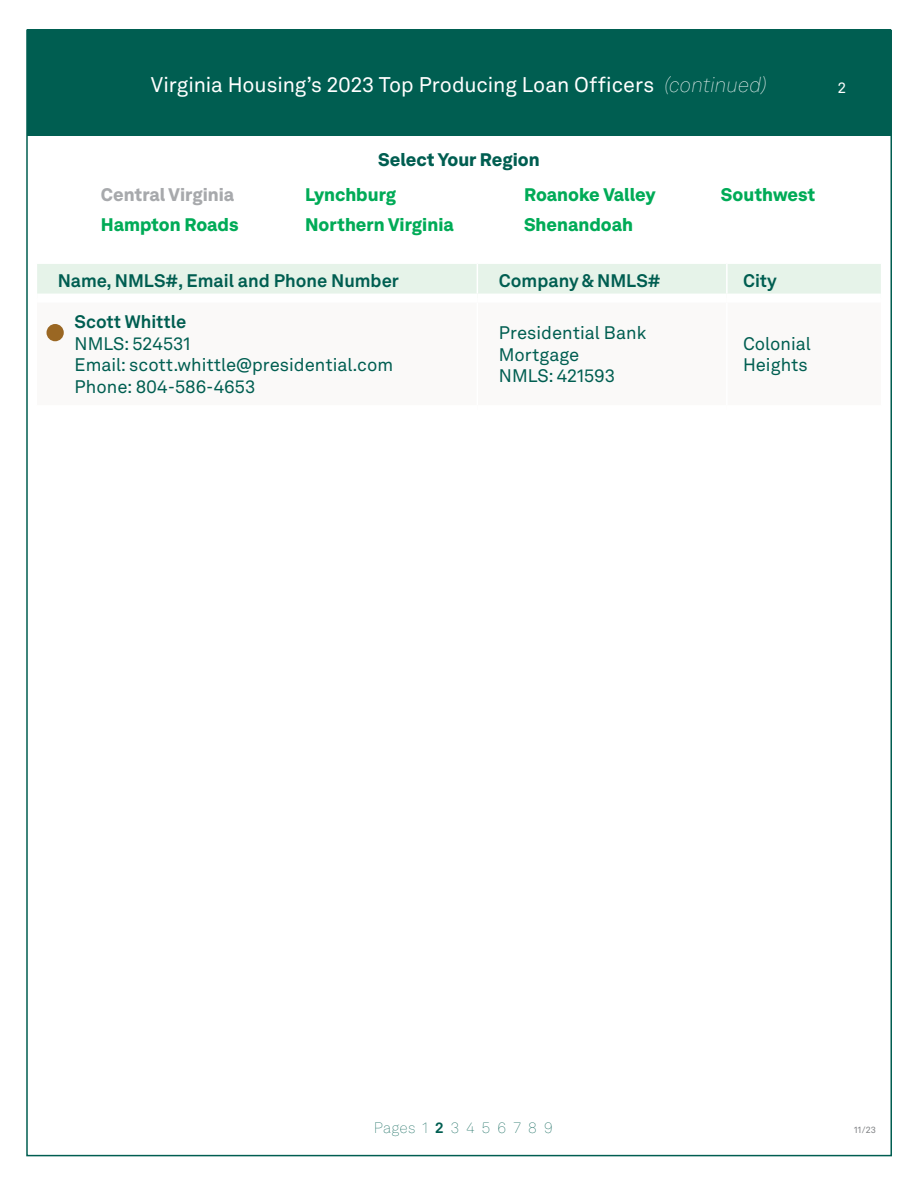
<style>
.page{position:relative;width:918px;height:1188px;background:#fff}
.page>*{position:absolute;margin:0;border:0;box-sizing:border-box;transform-origin:0 0}
.t1{font:21px "Akkurat LL";letter-spacing:-.005em;color:#fff}
.t2{font:18px/21.6px "Akkurat LL";color:#005e51}
.t3{font:900 18px "Akkurat LL";color:#00ab57}
.t4{font:700 18px "Akkurat LL";color:#005e51}
.t5{font:900 18px "Akkurat LL";color:#005e51}
.t6{font:900 18px "Akkurat LL";color:#a7a9ac}
.t7{font:100 15px "Akkurat LL";letter-spacing:.01em;color:#005e51}
.t8{font:15px "Akkurat LL";color:#fff}
.t9{font:9px "Akkurat LL";color:#808285}
.s1{font-weight:100;font-style:italic}
.s2{font-weight:700}
</style>
<div class="page">
<div style="left:27px;top:29px;width:864px;height:107px;background:#005e51"></div>
<div style="left:37px;top:264px;width:844px;height:30px;background:#e6f3e9"></div>
<hr style="left:477px;top:264px;width:1px;height:30px;background:#fff">
<hr style="left:726px;top:264px;width:2px;height:30px;background:#fff">
<div style="left:47px;top:324px;width:17px;height:17px;background:#9a6723;border-radius:50%"></div>
<p class="t1" style="left:151px;top:69px;width:618px">Virginia Housing’s 2023 Top Producing Loan Officers <span class="s1">(continued)</span></p>
<p class="t6" style="left:101px;top:180px;width:135px">Central Virginia</p>
<p class="t5" style="left:378px;top:146px;width:163px">Select Your Region</p>
<p class="t3" style="left:305px;top:180px;width:92px">Lynchburg</p>
<p class="t3" style="left:524px;top:180px;width:133px">Roanoke Valley</p>
<p class="t3" style="left:721px;top:180px;width:96px">Southwest</p>
<p class="t3" style="left:101px;top:210px;width:139px">Hampton Roads</p>
<p class="t3" style="left:305px;top:210px;width:150px">Northern Virginia</p>
<p class="t3" style="left:524px;top:210px;width:111px">Shenandoah</p>
<p class="t4" style="left:58px;top:267px;width:343px">Name, NMLS#, Email and Phone Number</p>
<p class="t4" style="left:499px;top:267px;width:163px">Company &amp; NMLS#</p>
<p class="t4" style="left:743px;top:267px;width:35px">City</p>
<p class="t4" style="left:75px;top:308px;width:113px">Scott Whittle</p>
<p class="t2" style="left:75px;top:332px;width:320px">NMLS: 524531<br>Email: scott.whittle@presidential.com<br>Phone: 804-586-4653</p>
<p class="t2" style="left:499px;top:321px;width:149px">Presidential Bank<br>Mortgage<br>NMLS: 421593</p>
<p class="t2" style="left:743px;top:332px;width:69px">Colonial<br>Heights</p>
<p class="t8" style="left:838px;top:76px;width:10px">2</p>
<p class="t7" style="left:374px;top:1118px;width:180px">Pages 1 <span class="s2">2</span> 3 4 5 6 7 8 9</p>
<p class="t9" style="left:854px;top:1123px;width:23px">11/23</p>
</div>
